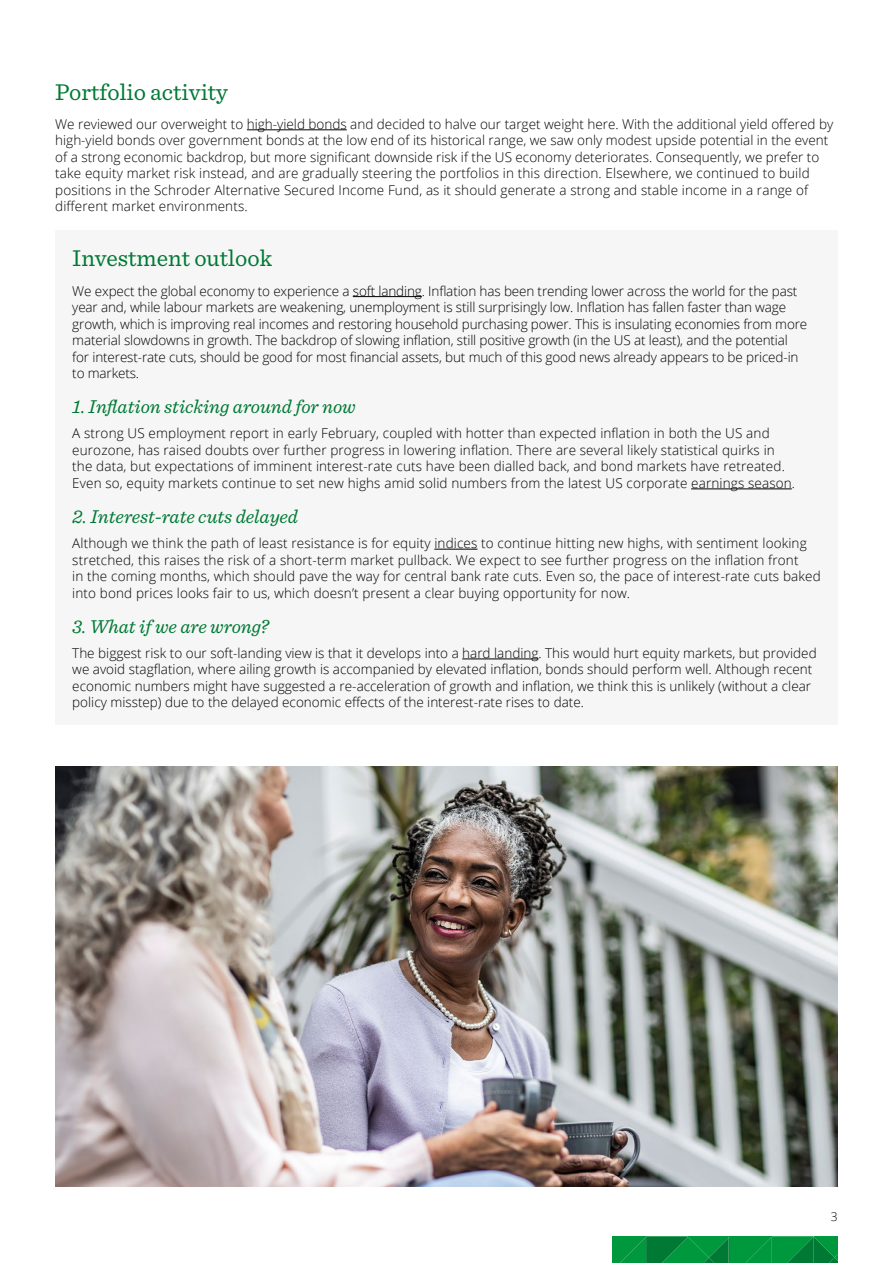
<style>
.page{position:relative;width:893px;height:1263px;background:#fff}
.page>*{position:absolute;margin:0;border:0;box-sizing:border-box;transform-origin:0 0}
.t1{font:24px "Sentinel";color:#007935}
.t2{font:italic 19.5px "Sentinel";color:#007935}
.t3{font:300 13.5px/16.5px "Open Sans";color:#000}
.t4{font:300 12px "Open Sans";color:#000}
</style>
<div class="page">
<hr style="left:247px;top:129px;width:100px;height:1px;background:#000">
<div style="left:55px;top:230px;width:783px;height:494px;background:#f6f6f6"></div>
<hr style="left:353px;top:296px;width:69px;height:1px;background:#000">
<hr style="left:691px;top:488px;width:101px;height:1px;background:#000">
<hr style="left:434px;top:549px;width:43px;height:1px;background:#000">
<hr style="left:462px;top:659px;width:76px;height:1px;background:#000">
<img style="left:55px;top:766px;width:783px;height:420px">
<svg style="left:612px;top:1236px;width:226px;height:27px;background:#03903c"></svg>
<h1 class="t1" style="left:55px;top:74px;width:174px">Portfolio activity</h1>
<p class="t3" style="left:55px;top:115px;width:779px">We reviewed our overweight to high-yield bonds and decided to halve our target weight here. With the additional yield offered by high-yield bonds over government bonds at the low end of its historical range, we saw only modest upside potential in the event of a strong economic backdrop, but more significant downside risk if the US economy deteriorates. Consequently, we prefer to take equity market risk instead, and are gradually steering the portfolios in this direction. Elsewhere, we continued to build positions in the Schroder Alternative Secured Income Fund, as it should generate a strong and stable income in a range of different market environments.</p>
<h1 class="t1" style="left:72px;top:240px;width:201px">Investment outlook</h1>
<p class="t3" style="left:72px;top:282px;width:737px">We expect the global economy to experience a soft landing. Inflation has been trending lower across the world for the past year and, while labour markets are weakening, unemployment is still surprisingly low. Inflation has fallen faster than wage growth, which is improving real incomes and restoring household purchasing power. This is insulating economies from more material slowdowns in growth. The backdrop of slowing inflation, still positive growth (in the US at least), and the potential for interest-rate cuts, should be good for most financial assets, but much of this good news already appears to be priced-in to markets.</p>
<h2 class="t2" style="left:72px;top:392px;width:285px">1. Inflation sticking around for now</h2>
<p class="t3" style="left:72px;top:425px;width:724px">A strong US employment report in early February, coupled with hotter than expected inflation in both the US and eurozone, has raised doubts over further progress in lowering inflation. There are several likely statistical quirks in the data, but expectations of imminent interest-rate cuts have been dialled back, and bond markets have retreated.<br>Even so, equity markets continue to set new highs amid solid numbers from the latest US corporate earnings season.</p>
<h2 class="t2" style="left:72px;top:502px;width:227px">2. Interest-rate cuts delayed</h2>
<p class="t3" style="left:72px;top:535px;width:750px">Although we think the path of least resistance is for equity indices to continue hitting new highs, with sentiment looking stretched, this raises the risk of a short-term market pullback. We expect to see further progress on the inflation front<br>in the coming months, which should pave the way for central bank rate cuts. Even so, the pace of interest-rate cuts baked into bond prices looks fair to us, which doesn’t present a clear buying opportunity for now.</p>
<h2 class="t2" style="left:72px;top:612px;width:198px">3. What if we are wrong?</h2>
<p class="t3" style="left:72px;top:644px;width:746px">The biggest risk to our soft-landing view is that it develops into a hard landing. This would hurt equity markets, but provided we avoid stagflation, where ailing growth is accompanied by elevated inflation, bonds should perform well. Although recent economic numbers might have suggested a re-acceleration of growth and inflation, we think this is unlikely (without a clear policy misstep) due to the delayed economic effects of the interest-rate rises to date.</p>
<p class="t4" style="left:831px;top:1208px;width:8px">3</p>
</div>
